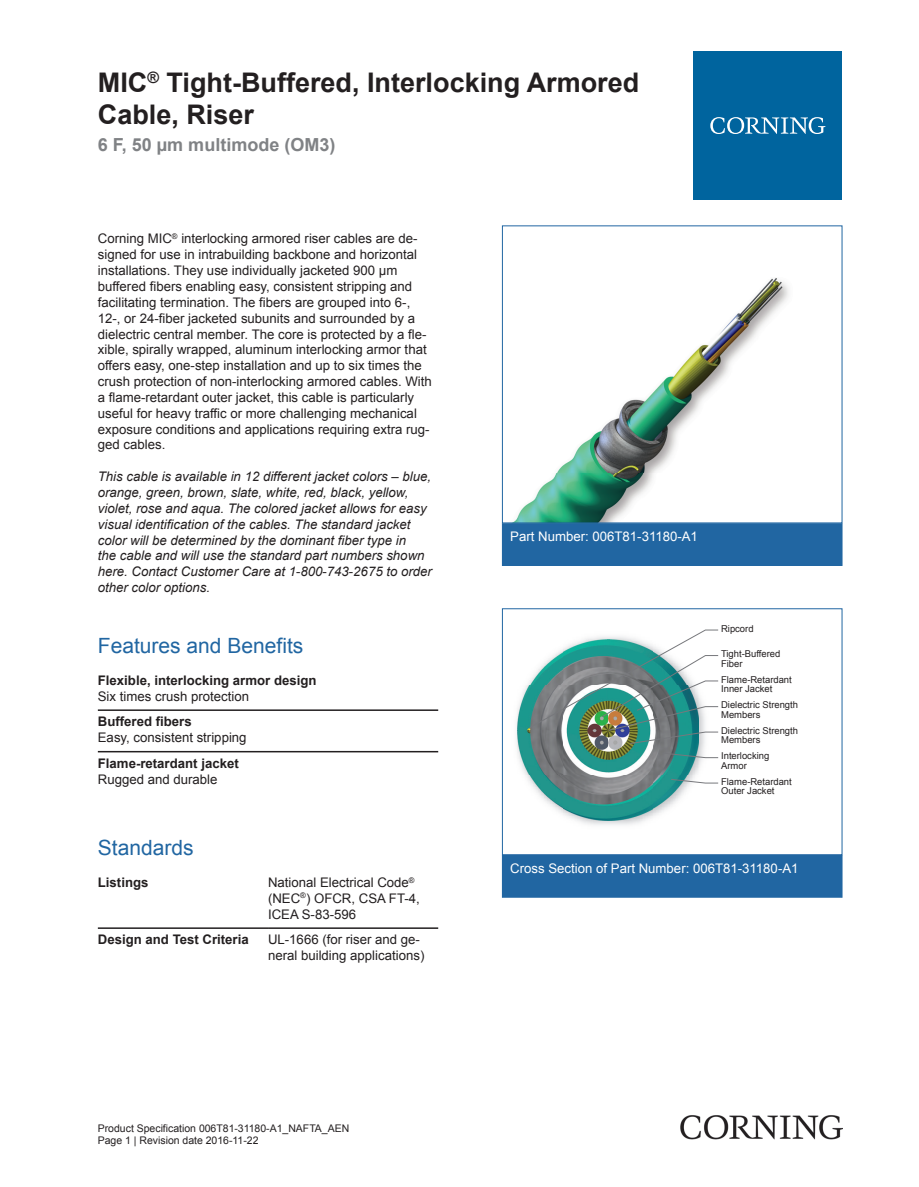
<style>
.page{position:relative;width:919px;height:1187px;background:#fff}
.page>*{position:absolute;margin:0;border:0;box-sizing:border-box;transform-origin:0 0}
.t1{font:700 27px/32.4px "Arial";color:#231f20}
.t2{font:21px "Arial";color:#2166a2}
.t3{font:700 18px "Arial";color:#808285}
.t4{font:13.2px/15.9px "Arial";color:#231f20}
.t5{font:italic 13.2px/15.9px "Arial";color:#231f20}
.t6{font:700 13.2px "Arial";color:#231f20}
.t7{font:13.2px "Arial";color:#fff}
.t8{font:10.5px/12.6px "Arial";color:#231f20}
.t9{font:9.45px/9.4px "Arial";color:#231f20}
.s1{font-style:normal}
</style>
<div class="page">
<img style="left:515px;top:278px;width:274px;height:243px">
<div style="left:502px;top:225px;width:340px;height:298px;border:1px solid #2166a2"></div>
<div style="left:502px;top:523px;width:340px;height:42px;background:#2166a2"></div>
<div style="left:502px;top:523px;width:340px;height:43px;border:1px solid #2166a2"></div>
<img style="left:516px;top:708px;width:196px;height:117px">
<img style="left:518px;top:685px;width:180px;height:135px">
<svg style="left:528px;top:629px;width:190px;height:154px"></svg>
<div style="left:502px;top:608px;width:340px;height:247px;border:1px solid #2166a2"></div>
<div style="left:502px;top:855px;width:340px;height:42px;background:#2166a2"></div>
<hr style="left:98px;top:709px;width:340px;height:2px;background:#231f20">
<hr style="left:98px;top:750px;width:340px;height:2px;background:#231f20">
<hr style="left:98px;top:927px;width:170px;height:1px;background:#231f20">
<hr style="left:268px;top:927px;width:170px;height:1px;background:#231f20">
<div style="left:693px;top:51px;width:149px;height:149px;background:#00649e"></div>
<svg style="left:710px;top:117px;width:115px;height:17px"></svg>
<img style="left:680px;top:1115px;width:162px;height:24px">
<h1 class="t1" style="left:98px;top:66px;width:543px">MIC<sup>®</sup> Tight-Buffered, Interlocking Armored<br>Cable, Riser</h1>
<h3 class="t3" style="left:98px;top:132px;width:239px">6 F, 50 µm multimode (OM3)</h3>
<p class="t4" style="left:98px;top:231px;width:335px">Corning MIC<sup>®</sup> interlocking armored riser cables are de&shy;signed for use in intrabuilding backbone and horizontal installations. They use individually jacketed 900 µm buffered fibers enabling easy, consistent stripping and facilitating termination. The fibers are grouped into 6 -,<br>12 -, or 24 -fiber jacketed subunits and surrounded by a dielectric central member. The core is protected by a fle&shy;xible, spirally wrapped, aluminum interlocking armor that offers easy, one -step installation and up to six times the crush protection of non -interlocking armored cables. With a flame -retardant outer jacket, this cable is particularly useful for heavy traffic or more challenging mechanical exposure conditions and applications requiring extra rug&shy;ged cables.</p>
<p class="t5" style="left:98px;top:469px;width:335px">This cable is available in 12 different jacket colors – blue, orange, green, brown, slate, white, red, black, yellow, violet, rose and aqua. The colored jacket allows for easy visual identification of the cables. The standard jacket color will be determined by the dominant fiber type in<br>the cable and will use the standard part numbers shown here. Contact Customer Care at 1 <span class="s1">-</span>800 <span class="s1">-</span>743 <span class="s1">-</span>2675 to order other color options.</p>
<h2 class="t2" style="left:98px;top:630px;width:207px">Features and Benefits</h2>
<p class="t6" style="left:98px;top:671px;width:220px">Flexible, interlocking armor design</p>
<p class="t4" style="left:98px;top:688px;width:153px">Six times crush protection</p>
<p class="t6" style="left:98px;top:712px;width:95px">Buffered fibers</p>
<p class="t4" style="left:98px;top:729px;width:150px">Easy, consistent stripping</p>
<p class="t6" style="left:98px;top:753px;width:142px">Flame-retardant jacket</p>
<p class="t4" style="left:98px;top:771px;width:121px">Rugged and durable</p>
<h2 class="t2" style="left:98px;top:832px;width:97px">Standards</h2>
<p class="t6" style="left:98px;top:873px;width:52px">Listings</p>
<p class="t4" style="left:268px;top:874px;width:153px">National Electrical Code<sup>® </sup>(NEC<sup>®</sup>) OFCR, CSA FT-4,<br>ICEA S-83-596</p>
<p class="t6" style="left:98px;top:930px;width:152px">Design and Test Criteria</p>
<p class="t4" style="left:268px;top:931px;width:158px">UL-1666 (for riser and ge&shy;neral building applications)</p>
<p class="t8" style="left:98px;top:1121px;width:253px">Product Specification 006T81-31180-A1_NAFTA_AEN<br>Page 1 | Revision date 2016-11-22</p>
<p class="t7" style="left:510px;top:527px;width:189px">Part Number: 006T81-31180-A1</p>
<p class="t9" style="left:721px;top:623px;width:34px">Ripcord</p>
<p class="t9" style="left:721px;top:649px;width:61px">Tight-Buffered<br>Fiber</p>
<p class="t9" style="left:721px;top:674px;width:72px">Flame-Retardant<br>Inner Jacket</p>
<p class="t9" style="left:721px;top:700px;width:78px">Dielectric Strength<br>Members</p>
<p class="t9" style="left:721px;top:725px;width:78px">Dielectric Strength<br>Members</p>
<p class="t9" style="left:721px;top:751px;width:50px">Interlocking<br>Armor</p>
<p class="t9" style="left:721px;top:776px;width:72px">Flame-Retardant<br>Outer Jacket</p>
<p class="t7" style="left:510px;top:859px;width:290px">Cross Section of Part Number: 006T81-31180-A1</p>
</div>
